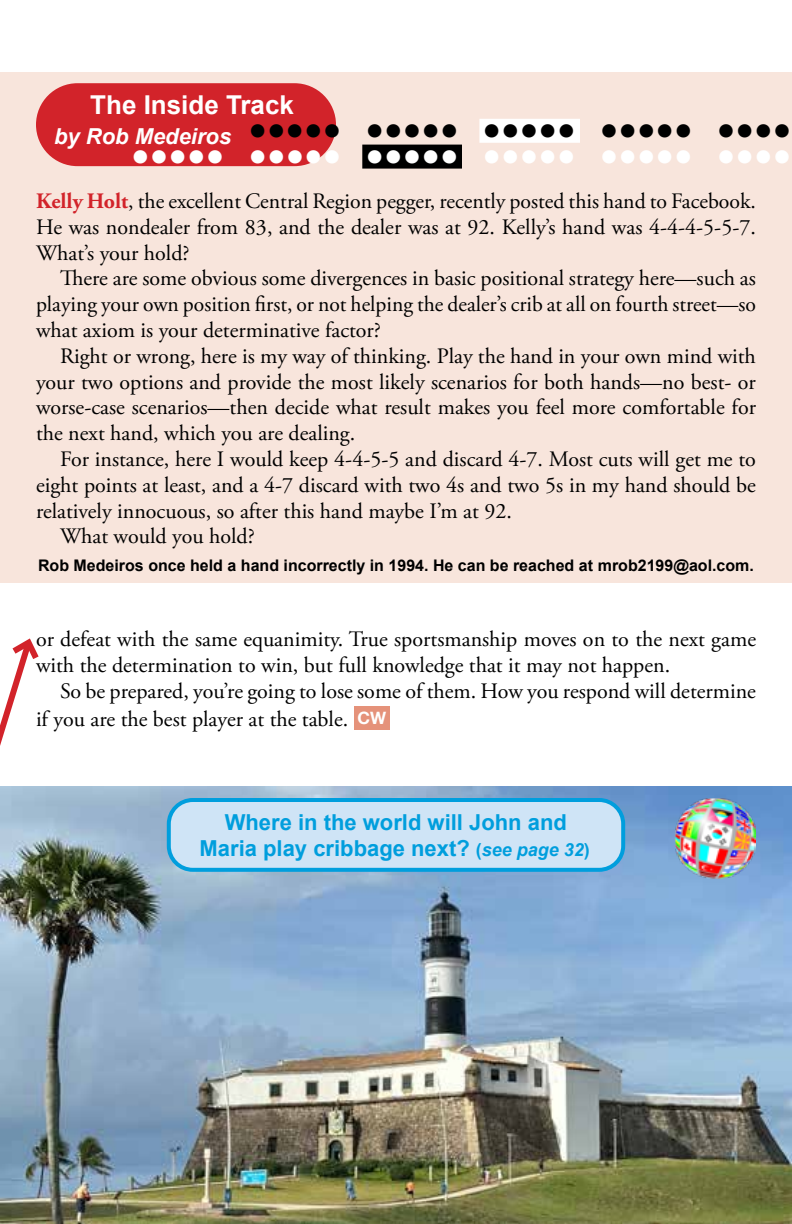
<style>
.page{position:relative;width:792px;height:1224px;background:#fff}
.page>*{position:absolute;margin:0;border:0;box-sizing:border-box;transform-origin:0 0}
.t1{font:48px "Adobe Garamond Pro";color:#000}
.t2{font:48px "Adobe Garamond Pro";color:#fff}
.t3{font:700 26px "Arial";color:#fff}
.t4{font:22px/25.8px "Adobe Garamond Pro";color:#000;text-align:justify}
.t5{font:700 22px/25.8px "Arial";color:#009edd;text-align:center}
.t6{font:700 17px "Helvetica Neue";color:#fff}
.t7{font:700 16px "Arial";color:#000}
.s1{font-family:"Arial";font-weight:700;font-style:italic;font-size:22px;color:#fff}
.s2{font-weight:700;color:#d2232a}
.s3{font-size:18px}
.s4{font-style:italic;font-size:18px}
</style>
<div class="page">
<div style="left:0;top:72px;width:792px;height:511px;background:#f8e5dc"></div>
<div style="left:36px;top:83px;width:300px;height:83px;background:#d2232a;border-radius:41px"></div>
<div style="left:479px;top:119px;width:101px;height:24px;background:#fff"></div>
<div style="left:362px;top:145px;width:100px;height:24px;background:#000"></div>
<img style="left:0;top:786px;width:792px;height:438px">
<img style="left:675px;top:798px;width:81px;height:81px">
<div style="left:169px;top:800px;width:454px;height:70px;background:#cfe4f6;border-radius:24px"></div>
<div style="left:167px;top:798px;width:458px;height:74px;border:4px solid #009edd;border-radius:24px"></div>
<div style="left:354px;top:706px;width:36px;height:24px;background:#e5927a"></div>
<svg style="left:0;top:638px;width:44px;height:222px"></svg>
<p class="t3" style="left:90px;top:88px;width:205px">The Inside Track</p>
<h1 class="t1" style="left:54px;top:103px;width:739px"><span class="s1">by Rob Medeiros</span> ••••• ••••• ••••• ••••• ••••</h1>
<h1 class="t2" style="left:131px;top:129px;width:662px">••••• ••••• ••••• ••••• ••••• ••••</h1>
<p class="t4" style="left:36px;top:189px;width:722px"><span class="s2">Kelly Holt</span>, the excellent Central Region pegger, recently posted this hand to Facebook.<br>He was nondealer from 83, and the dealer was at 92. Kelly’s hand was 4-4-4-5-5-7.<br>What’s your hold?</p>
<p class="t4" style="left:36px;top:266px;width:721px;text-indent:24px">There are some obvious some divergences in basic positional strategy here—such as playing your own position first, or not helping the dealer’s crib at all on fourth street—so what axiom is your determinative factor?</p>
<p class="t4" style="left:36px;top:344px;width:722px;text-indent:24px">Right or wrong, here is my way of thinking. Play the hand in your own mind with your two options and provide the most likely scenarios for both hands—no best- or worse-case scenarios—then decide what result makes you feel more comfortable for the next hand, which you are dealing.</p>
<p class="t4" style="left:60px;top:447px;width:698px">For instance, here I would keep 4-4-5-5 and discard 4-7. Most cuts will get me to</p>
<p class="t4" style="left:36px;top:473px;width:721px">eight points at least, and a 4-7 discard with two 4s and two 5s in my hand should be</p>
<p class="t4" style="left:36px;top:498px;width:477px">relatively innocuous, so after this hand maybe I’m at 92.</p>
<p class="t4" style="left:60px;top:524px;width:196px">What would you hold?</p>
<p class="t7" style="left:38px;top:554px;width:717px">Rob Medeiros once held a hand incorrectly in 1994. He can be reached at mrob2199@aol.com.</p>
<p class="t4" style="left:36px;top:627px;width:722px">or defeat with the same equanimity. True sportsmanship moves on to the next game with the determination to win, but full knowledge that it may not happen.</p>
<p class="t4" style="left:36px;top:677px;width:722px;line-height:28.4px;text-indent:24px">So be prepared, you’re going to lose some of them. How you respond will determine if you are the best player at the table.</p>
<p class="t6" style="left:358px;top:705px;width:30px">CW</p>
<p class="t5" style="left:200px;top:810px;width:392px">Where in the world will John and<br>Maria play cribbage next? <span class="s3">(</span><span class="s4">see page 32</span><span class="s3">)</span></p>
</div>
